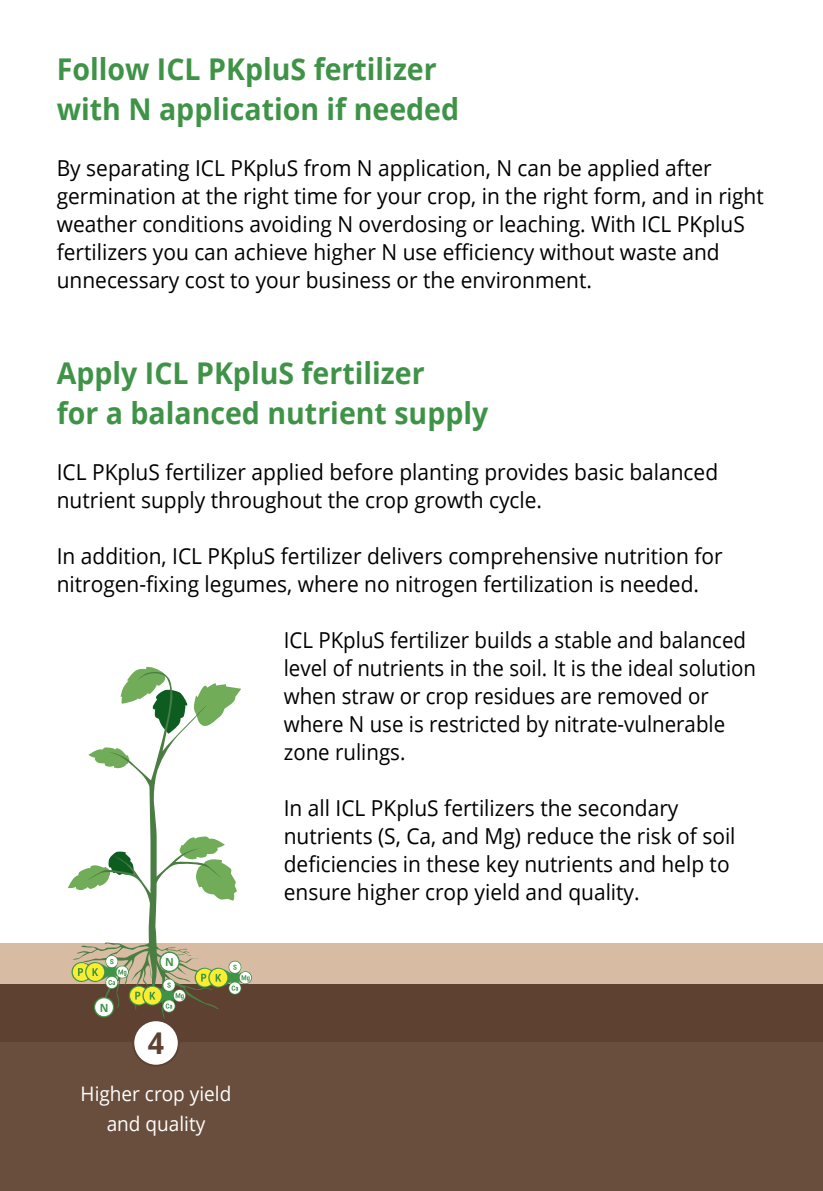
<style>
.page{position:relative;width:823px;height:1191px;background:#fff}
.page>*{position:absolute;margin:0;border:0;box-sizing:border-box;transform-origin:0 0}
.t1{font:700 30px/40px "Open Sans";color:#3f9347;scale:.95 1}
.t2{font:700 30px "Open Sans";color:#5f4132;scale:.95 1}
.t3{font:22px/28px "Open Sans";color:#000;scale:.95 1}
.t4{font:22px/28px "Open Sans";color:#000;scale:.93 1}
.t5{font:20px/30px "Open Sans";color:#fff;text-align:center;scale:.95 1}
.t6{font:700 11.2px "Open Sans";color:#3f9347;scale:.95 1}
</style>
<div class="page">
<div style="left:0;top:954px;width:822px;height:237px;background:#5f4132"></div>
<div style="left:0;top:943px;width:822px;height:41px;background:#d7bba2"></div>
<div style="left:0;top:1043px;width:822px;height:148px;background:#6a4e3d"></div>
<div style="left:133px;top:1020px;width:46px;height:45px;background:#fff;border-radius:50%"></div>
<div style="left:132px;top:1019px;width:48px;height:47px;border:2px solid #5f4132;border-radius:50%"></div>
<svg style="left:233px;top:971px;width:19px;height:13px"></svg>
<div style="left:239px;top:972px;width:12px;height:11px;border:2px solid #fff;border-radius:50%"></div>
<svg style="left:68px;top:667px;width:181px;height:353px"></svg>
<svg style="left:94px;top:997px;width:20px;height:20px"></svg>
<div style="left:96px;top:999px;width:16px;height:15px;background:#fff;border-radius:50%"></div>
<div style="left:95px;top:998px;width:18px;height:18px;border:3px solid #fff;border-radius:50%"></div>
<h1 class="t1" style="left:57px;top:48px;width:425px">Follow ICL PKpluS fertilizer with N application if needed</h1>
<p class="t3" style="left:57px;top:153px;width:745px">By separating ICL PKpluS from N application, N can be applied after germination at the right time for your crop, in the right form, and in right weather conditions avoiding N overdosing or leaching. With ICL PKpluS fertilizers you can achieve higher N use efficiency without waste and unnecessary cost to your business or the environment.</p>
<h1 class="t1" style="left:57px;top:352px;width:455px">Apply ICL PKpluS fertilizer<br>for a balanced nutrient supply</h1>
<p class="t3" style="left:57px;top:457px;width:697px">ICL PKpluS fertilizer applied before planting provides basic balanced nutrient supply throughout the crop growth cycle.</p>
<p class="t3" style="left:57px;top:541px;width:702px">In addition, ICL PKpluS fertilizer delivers comprehensive nutrition for nitrogen-fixing legumes, where no nitrogen fertilization is needed.</p>
<p class="t4" style="left:283px;top:625px;width:509px">ICL PKpluS fertilizer builds a stable and balanced level of nutrients in the soil. It is the ideal solution when straw or crop residues are removed or where N use is restricted by nitrate-vulnerable zone rulings.</p>
<p class="t3" style="left:283px;top:793px;width:477px">In all ICL PKpluS fertilizers the secondary nutrients (S, Ca, and Mg) reduce the risk of soil deficiencies in these key nutrients and help to ensure higher crop yield and quality.</p>
<p class="t6" style="left:100px;top:999px;width:11px">N</p>
<p class="t6" style="left:165px;top:954px;width:11px">N</p>
<h1 class="t2" style="left:148px;top:1022px;width:19px">4</h1>
<p class="t5" style="left:81px;top:1078px;width:160px">Higher crop yield and quality</p>
</div>
